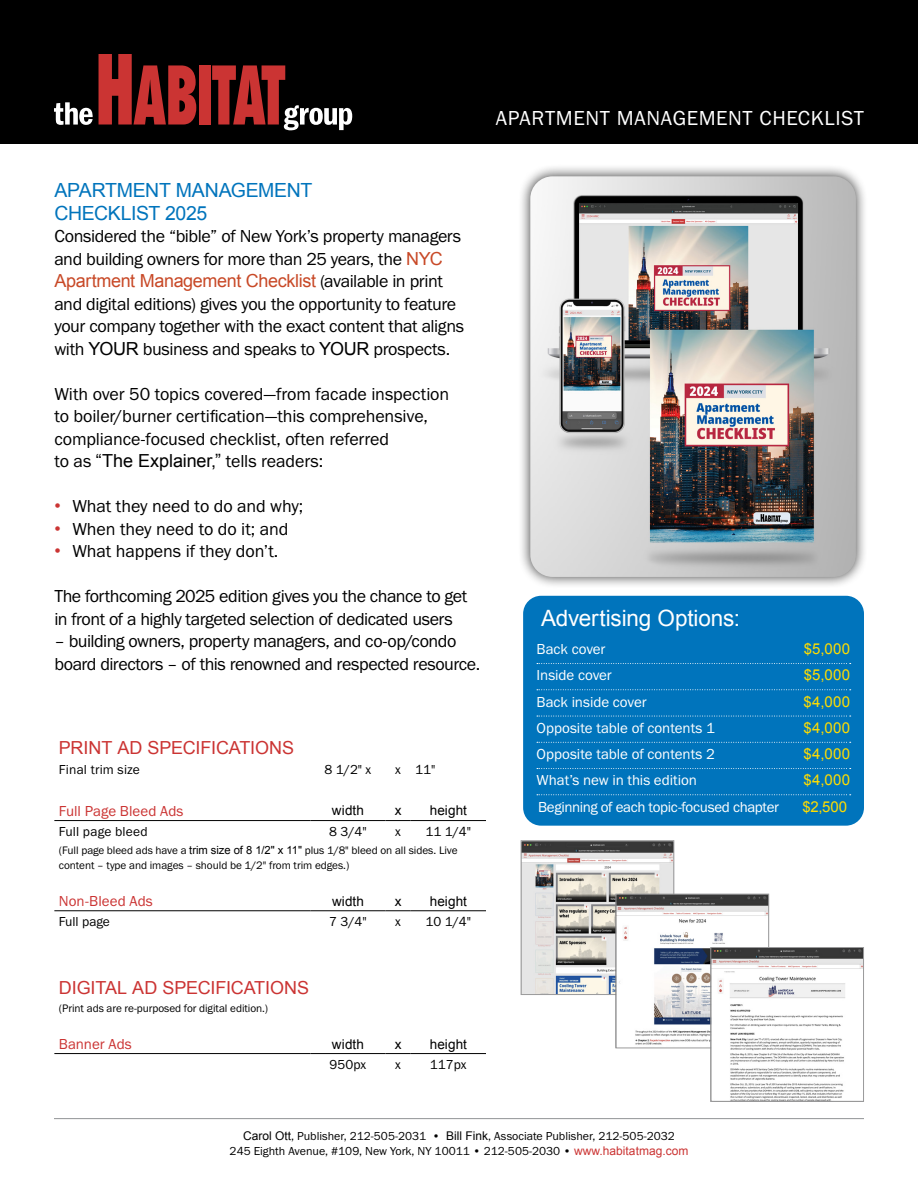
<style>
.page{position:relative;width:918px;height:1188px;background:#fff}
.page>*{position:absolute;margin:0;border:0;box-sizing:border-box;transform-origin:0 0}
.t1{font:22.5px "Arial";letter-spacing:-.005em;color:#fff}
.t2{font:21px "Franklin Gothic URW Boo";letter-spacing:.025em;color:#fff}
.t3{font:19.5px/22.5px "Arial";letter-spacing:-.02em;color:#0074bc}
.t4{font:18px/22.5px "Franklin Gothic URW Boo";letter-spacing:-.02em;color:#000}
.t5{font:18px "Arial";letter-spacing:-.02em;color:#c84927}
.t6{font:18px "Arial";letter-spacing:-.005em;color:#cb3433}
.t7{font:15px "Franklin Gothic URW Boo";letter-spacing:-.005em;color:#fff}
.t8{font:15px "Arial";letter-spacing:.02em;color:#fd0}
.t9{font:15px "Franklin Gothic URW Boo";color:#cb3433}
.t10{font:15px "Franklin Gothic URW Boo";letter-spacing:-.025em;color:#fff}
.t11{font:13.5px "Franklin Gothic URW Boo";color:#000}
.t12{font:13.5px "Arial";letter-spacing:.005em;color:#000}
.t13{font:12px/15px "Franklin Gothic URW Boo";color:#000;text-align:center}
.t14{font:11.25px/15px "Franklin Gothic URW Boo";letter-spacing:-.005em;color:#000}
.s1{font-family:"Arial";color:#c84927}
.s2{font-family:"Franklin Gothic URW Boo";color:#000}
.s3{font-family:"Arial"}
.s4{font-family:"Arial";color:#cb3433}
</style>
<div class="page">
<hr style="left:54px;top:1118px;width:810px;height:1px;background:#919396">
<hr style="left:54px;top:910px;width:256px;height:1px;background:#000">
<hr style="left:310px;top:910px;width:76px;height:1px;background:#000">
<svg style="left:386px;top:910px;width:25px;height:1px"></svg>
<hr style="left:411px;top:910px;width:75px;height:1px;background:#000">
<hr style="left:54px;top:820px;width:256px;height:1px;background:#000">
<hr style="left:310px;top:820px;width:76px;height:1px;background:#000">
<svg style="left:386px;top:820px;width:25px;height:1px"></svg>
<hr style="left:411px;top:820px;width:75px;height:1px;background:#000">
<div style="left:523px;top:596px;width:341px;height:230px;background:#0074bc;border-radius:18px"></div>
<svg style="left:537px;top:663px;width:314px;height:1px"></svg>
<svg style="left:537px;top:689px;width:314px;height:1px"></svg>
<svg style="left:537px;top:716px;width:314px;height:1px"></svg>
<svg style="left:537px;top:742px;width:314px;height:1px"></svg>
<svg style="left:537px;top:768px;width:314px;height:1px"></svg>
<svg style="left:537px;top:794px;width:314px;height:1px"></svg>
<div style="left:518px;top:164px;width:350px;height:425px;background:#000;opacity:.75"></div>
<img style="left:530px;top:176px;width:326px;height:401px">
<div style="left:0;top:0;width:918px;height:144px;background:#000"></div>
<svg style="left:99px;top:54px;width:97px;height:71px"></svg>
<div style="left:199px;top:65px;width:11px;height:60px;background:#cb3433"></div>
<svg style="left:212px;top:65px;width:140px;height:65px"></svg>
<svg style="left:54px;top:102px;width:39px;height:23px"></svg>
<img style="left:523px;top:842px;width:149px;height:151px">
<div style="left:521px;top:840px;width:153px;height:155px;border:1px solid #9a9a9b"></div>
<hr style="left:54px;top:1053px;width:256px;height:1px;background:#000">
<hr style="left:310px;top:1053px;width:76px;height:1px;background:#000">
<svg style="left:386px;top:1053px;width:25px;height:1px"></svg>
<hr style="left:411px;top:1053px;width:75px;height:1px;background:#000">
<img style="left:617px;top:896px;width:150px;height:149px">
<div style="left:615px;top:894px;width:154px;height:154px;border:1px solid #9a9a9b"></div>
<img style="left:712px;top:949px;width:150px;height:151px">
<div style="left:710px;top:947px;width:154px;height:155px;border:1px solid #9a9a9b"></div>
<p class="t2" style="left:496px;top:105px;width:370px">APARTMENT MANAGEMENT CHECKLIST</p>
<p class="t3" style="left:54px;top:179px;width:259px">APARTMENT MANAGEMENT<br>CHECKLIST 2025</p>
<p class="t4" style="left:54px;top:225px;width:408px">Considered the “bible” of New York’s property managers and building owners for more than 25 years, the <span class="s1">NYC</span></p>
<p class="t5" style="left:54px;top:269px;width:390px">Apartment Management Checklist <span class="s2">(available in print</span></p>
<p class="t4" style="left:54px;top:292px;width:411px">and digital editions) gives you the opportunity to feature your company together with the exact content that aligns with <span class="s3">YOUR</span> business and speaks to <span class="s3">YOUR</span> prospects.</p>
<p class="t4" style="left:54px;top:382px;width:396px">With over 50 topics covered—from facade inspection to boiler/burner certification—this comprehensive, compliance-focused checklist, often referred<br>to as <span class="s3">“The Explainer,”</span> tells readers:</p>
<p class="t4" style="left:54px;top:495px;width:251px"><span class="s4">•</span> What they need to do and why;</p>
<p class="t4" style="left:54px;top:517px;width:236px"><span class="s4">•</span> When they need to do it; and</p>
<p class="t4" style="left:54px;top:540px;width:226px"><span class="s4">•</span> What happens if they don’t.</p>
<p class="t4" style="left:54px;top:585px;width:414px">The forthcoming 2025 edition gives you the chance to get in front of a highly targeted selection of dedicated users</p>
<p class="t4" style="left:54px;top:630px;width:427px">– building owners, property managers, and co-op/condo board directors – of this renowned and respected resource.</p>
<p class="t6" style="left:59px;top:736px;width:237px">PRINT AD SPECIFICATIONS</p>
<p class="t11" style="left:59px;top:761px;width:83px">Final trim size</p>
<p class="t11" style="left:325px;top:761px;width:48px">8 1/2" x</p>
<p class="t11" style="left:395px;top:761px;width:42px">x 11"</p>
<p class="t9" style="left:59px;top:802px;width:126px">Full Page Bleed Ads</p>
<p class="t12" style="left:332px;top:802px;width:33px">width</p>
<p class="t12" style="left:395px;top:802px;width:8px">x</p>
<p class="t12" style="left:430px;top:802px;width:39px">height</p>
<p class="t11" style="left:59px;top:823px;width:91px">Full page bleed</p>
<p class="t11" style="left:329px;top:823px;width:39px">8 3/4"</p>
<p class="t11" style="left:395px;top:823px;width:7px">x</p>
<p class="t11" style="left:426px;top:823px;width:47px">11 1/4"</p>
<p class="t14" style="left:59px;top:843px;width:400px">(Full page bleed ads have a <span class="s3">trim size of 8 1/2" x 11"</span> plus 1/8" bleed on all sides. Live content – type and images – should be 1/2" from trim edges.)</p>
<p class="t9" style="left:59px;top:892px;width:95px">Non-Bleed Ads</p>
<p class="t12" style="left:332px;top:893px;width:33px">width</p>
<p class="t12" style="left:395px;top:893px;width:8px">x</p>
<p class="t12" style="left:430px;top:893px;width:39px">height</p>
<p class="t11" style="left:59px;top:913px;width:52px">Full page</p>
<p class="t11" style="left:329px;top:913px;width:39px">7 3/4"</p>
<p class="t11" style="left:395px;top:913px;width:7px">x</p>
<p class="t11" style="left:426px;top:913px;width:47px">10 1/4"</p>
<p class="t6" style="left:59px;top:976px;width:252px">DIGITAL AD SPECIFICATIONS</p>
<p class="t14" style="left:59px;top:1001px;width:211px">(Print ads are re-purposed for digital edition.)</p>
<p class="t9" style="left:59px;top:1035px;width:75px">Banner Ads</p>
<p class="t12" style="left:332px;top:1035px;width:33px">width</p>
<p class="t12" style="left:395px;top:1035px;width:8px">x</p>
<p class="t12" style="left:430px;top:1035px;width:39px">height</p>
<p class="t11" style="left:330px;top:1056px;width:38px">950px</p>
<p class="t11" style="left:395px;top:1056px;width:7px">x</p>
<p class="t11" style="left:430px;top:1056px;width:38px">117px</p>
<p class="t1" style="left:541px;top:603px;width:200px">Advertising Options:</p>
<p class="t7" style="left:537px;top:640px;width:70px">Back cover</p>
<p class="t8" style="left:804px;top:639px;width:48px">$5,000</p>
<p class="t7" style="left:537px;top:666px;width:77px">Inside cover</p>
<p class="t8" style="left:804px;top:665px;width:48px">$5,000</p>
<p class="t7" style="left:537px;top:692px;width:112px">Back inside cover</p>
<p class="t8" style="left:804px;top:692px;width:48px">$4,000</p>
<p class="t7" style="left:537px;top:719px;width:180px">Opposite table of contents 1</p>
<p class="t8" style="left:804px;top:718px;width:48px">$4,000</p>
<p class="t7" style="left:537px;top:745px;width:180px">Opposite table of contents 2</p>
<p class="t8" style="left:804px;top:744px;width:48px">$4,000</p>
<p class="t7" style="left:537px;top:771px;width:162px">What’s new in this edition</p>
<p class="t8" style="left:804px;top:770px;width:48px">$4,000</p>
<p class="t10" style="left:538px;top:797px;width:243px">Beginning of each topic-focused chapter</p>
<p class="t8" style="left:802px;top:797px;width:46px">$2,500</p>
<p class="t13" style="left:230px;top:1128px;width:460px"><span class="s3">Carol Ott</span>, Publisher, 212-505-2031 • <span class="s3">Bill Fink</span>, Associate Publisher, 212-505-2032<br>245 Eighth Avenue, #109, New York, NY 10011 • 212-505-2030 • <span class="s4">www.habitatmag.com</span></p>
</div>
